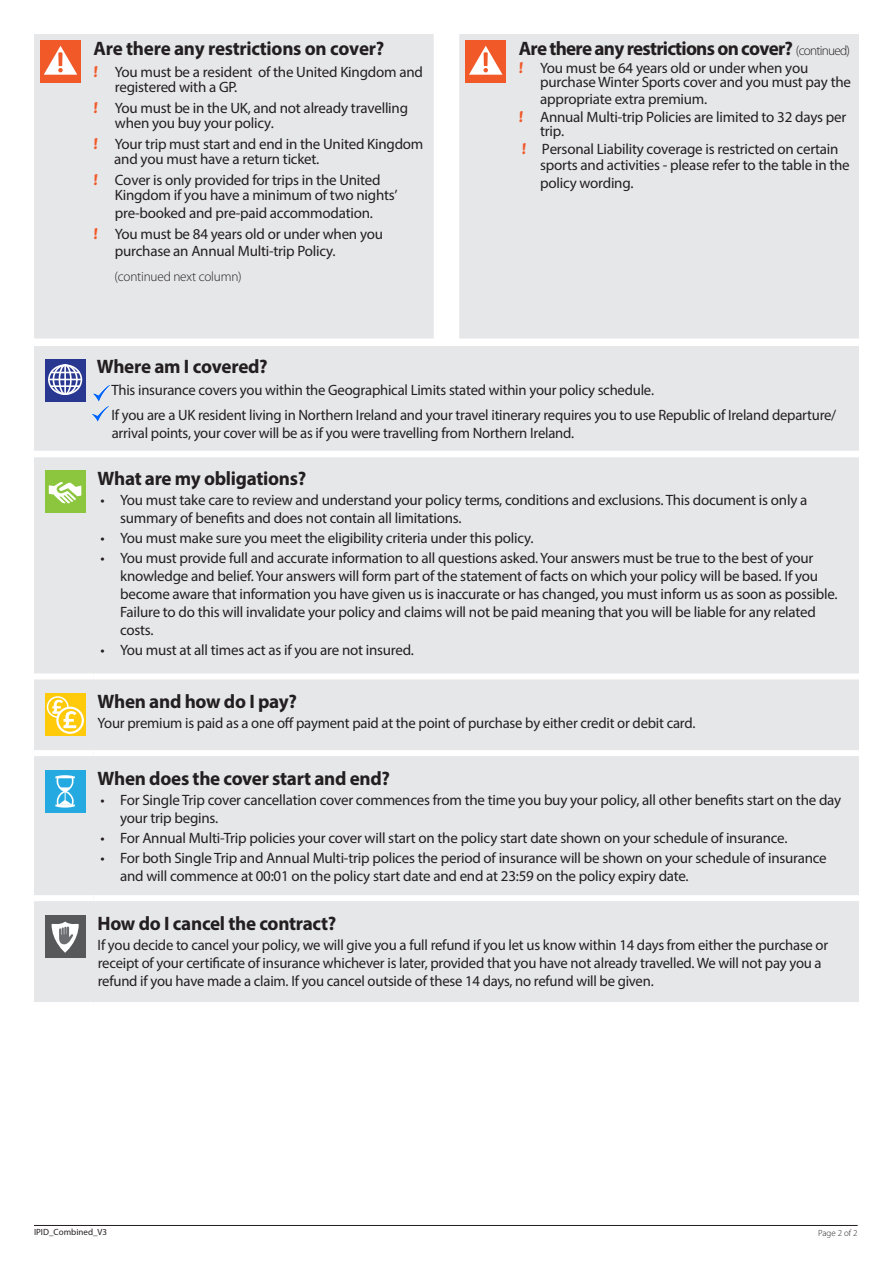
<style>
.page{position:relative;width:893px;height:1263px;background:#fff}
.page>*{position:absolute;margin:0;border:0;box-sizing:border-box;transform-origin:0 0}
.Cover_Heading{font:700 19.5px "Myriad Pro";letter-spacing:-.015em;color:#231f20}
.Cover_Heading-2{font:700 19.5px "Myriad Pro";letter-spacing:-.04em;color:#231f20}
.Pay-Term-Cancel{font:15px/18px "Myriad Pro";letter-spacing:-.015em;color:#231f20}
.Indented_text_with_n{font:300 13.5px "Myriad Pro";letter-spacing:-.015em;color:#231f20}
.t1{font:300 9px "Myriad Pro";color:#231f20}
.s1{font-family:"Electric Farm IPI Dv 3";color:#f15929}
.s2{font-weight:300;font-size:13.5px}
</style>
<div class="page">
<hr style="left:34px;top:1225px;width:824px;height:1px;background:#231f20">
<div style="left:34px;top:346px;width:825px;height:656px;background:#e6e7e9"></div>
<div style="left:93px;top:673px;width:766px;height:6px;background:#fff"></div>
<div style="left:93px;top:750px;width:766px;height:6px;background:#fff"></div>
<div style="left:93px;top:895px;width:766px;height:6px;background:#fff"></div>
<div style="left:34px;top:673px;width:59px;height:6px;background:#fff"></div>
<div style="left:34px;top:750px;width:59px;height:6px;background:#fff"></div>
<div style="left:34px;top:895px;width:59px;height:6px;background:#fff"></div>
<svg style="left:45px;top:359px;width:41px;height:42px"></svg>
<div style="left:48px;top:364px;width:34px;height:31px;border:2px solid #fff;border-radius:50%"></div>
<div style="left:53px;top:364px;width:25px;height:31px;border:2px solid #fff;border-radius:50%"></div>
<div style="left:59px;top:364px;width:13px;height:31px;border:2px solid #fff;border-radius:50%"></div>
<hr style="left:64px;top:365px;width:2px;height:30px;background:#fff">
<svg style="left:51px;top:372px;width:29px;height:1px"></svg>
<hr style="left:51px;top:385px;width:29px;height:2px;background:#fff">
<hr style="left:49px;top:379px;width:32px;height:1px;background:#fff">
<div style="left:45px;top:470px;width:41px;height:43px;background:#8bc63e"></div>
<svg style="left:49px;top:482px;width:33px;height:22px"></svg>
<div style="left:45px;top:693px;width:41px;height:43px;background:#feca0a"></div>
<svg style="left:48px;top:697px;width:20px;height:20px"></svg>
<div style="left:47px;top:696px;width:22px;height:22px;border:2px solid #fff;border-radius:50%"></div>
<svg style="left:57px;top:708px;width:26px;height:25px"></svg>
<div style="left:56px;top:707px;width:28px;height:27px;border:2px solid #fff;border-radius:50%"></div>
<svg style="left:52px;top:700px;width:25px;height:28px"></svg>
<div style="left:45px;top:770px;width:41px;height:43px;background:#24aae1"></div>
<svg style="left:55px;top:775px;width:20px;height:33px"></svg>
<div style="left:45px;top:915px;width:41px;height:43px;background:#57585a"></div>
<svg style="left:52px;top:921px;width:27px;height:32px"></svg>
<div style="left:34px;top:34px;width:400px;height:304px;background:#e6e7e9"></div>
<div style="left:40px;top:40px;width:41px;height:43px;background:#f15929"></div>
<svg style="left:44px;top:46px;width:33px;height:29px"></svg>
<div style="left:459px;top:34px;width:400px;height:304px;background:#e6e7e9"></div>
<div style="left:465px;top:40px;width:41px;height:43px;background:#f15929"></div>
<svg style="left:469px;top:46px;width:33px;height:29px"></svg>
<img style="left:93px;top:385px;width:16px;height:16px">
<img style="left:93px;top:406px;width:16px;height:16px">
<p class="Cover_Heading" style="left:94px;top:35px;width:292px">Are there any restrictions on cover?</p>
<p class="Pay-Term-Cancel" style="left:115px;top:64px;width:310px;line-height:15.1px;text-indent:-21px"><span class="s1">A</span> You must be a resident of the United Kingdom and registered with a GP.</p>
<p class="Pay-Term-Cancel" style="left:115px;top:100px;width:295px;line-height:15.1px;text-indent:-21px"><span class="s1">A</span> You must be in the UK, and not already travelling when you buy your policy.</p>
<p class="Pay-Term-Cancel" style="left:114px;top:136px;width:311px;line-height:15.1px;text-indent:-21px"><span class="s1">A</span> Your trip must start and end in the United Kingdom and you must have a return ticket.</p>
<p class="Pay-Term-Cancel" style="left:115px;top:172px;width:284px;line-height:15.1px;text-indent:-21px"><span class="s1">A</span> Cover is only provided for trips in the United<br>Kingdom if you have a minimum of two nights’</p>
<p class="Pay-Term-Cancel" style="left:94px;top:203px;width:291px;line-height:20.9px;text-indent:21px">pre-booked and pre-paid accommodation.<br><span class="s1">A</span> You must be 84 years old or under when you</p>
<p class="Pay-Term-Cancel" style="left:115px;top:242px;width:222px">purchase an Annual Multi-trip Policy.</p>
<p class="Indented_text_with_n" style="left:115px;top:269px;width:129px">(continued next column)</p>
<h1 class="Cover_Heading" style="left:97px;top:354px;width:173px">Where am I covered?</h1>
<p class="Cover_Heading-2" style="left:519px;top:35px;width:333px">Are there any restrictions on cover? <span class="s2">(continued)</span></p>
<p class="Pay-Term-Cancel" style="left:540px;top:61px;width:312px;line-height:14px;text-indent:-21px"><span class="s1">A</span> You must be 64 years old or under when you purchase Winter Sports cover and you must pay the</p>
<p class="Pay-Term-Cancel" style="left:519px;top:90px;width:329px;text-indent:21px">appropriate extra premium.<br><span class="s1">A</span> Annual Multi-trip Policies are limited to 32 days per</p>
<p class="Pay-Term-Cancel" style="left:522px;top:121px;width:318px;line-height:18.5px;text-indent:18px">trip.<br><span class="s1">A</span> Personal Liability coverage is restricted on certain</p>
<p class="Pay-Term-Cancel" style="left:540px;top:155px;width:311px">sports and activities - please refer to the table in the policy wording.</p>
<p class="Pay-Term-Cancel" style="left:111px;top:377px;width:726px;line-height:25.2px">This insurance covers you within the Geographical Limits stated within your policy schedule.<br>If you are a UK resident living in Northern Ireland and your travel itinerary requires you to use Republic of Ireland departure/</p>
<p class="Pay-Term-Cancel" style="left:112px;top:424px;width:464px">arrival points, your cover will be as if you were travelling from Northern Ireland.</p>
<p class="Cover_Heading" style="left:98px;top:465px;width:210px">What are my obligations?</p>
<p class="Pay-Term-Cancel" style="left:120px;top:490px;width:689px;text-indent:-20px">• You must take care to review and understand your policy terms, conditions and exclusions. This document is only a summary of benefits and does not contain all limitations.</p>
<p class="Pay-Term-Cancel" style="left:101px;top:529px;width:434px">• You must make sure you meet the eligibility criteria under this policy.</p>
<p class="Pay-Term-Cancel" style="left:120px;top:549px;width:719px;text-indent:-20px">• You must provide full and accurate information to all questions asked. Your answers must be true to the best of your knowledge and belief. Your answers will form part of the statement of facts on which your policy will be based. If you become aware that information you have given us is inaccurate or has changed, you must inform us as soon as possible.<br>Failure to do this will invalidate your policy and claims will not be paid meaning that you will be liable for any related costs.</p>
<p class="Pay-Term-Cancel" style="left:101px;top:641px;width:315px">• You must at all times act as if you are not insured.</p>
<p class="Cover_Heading" style="left:98px;top:689px;width:201px">When and how do I pay?</p>
<p class="Pay-Term-Cancel" style="left:98px;top:714px;width:599px">Your premium is paid as a one off payment paid at the point of purchase by either credit or debit card.</p>
<p class="Cover_Heading" style="left:98px;top:765px;width:294px">When does the cover start and end?</p>
<p class="Pay-Term-Cancel" style="left:120px;top:791px;width:723px;text-indent:-20px">• For Single Trip cover cancellation cover commences from the time you buy your policy, all other benefits start on the day your trip begins.</p>
<p class="Pay-Term-Cancel" style="left:101px;top:829px;width:688px">• For Annual Multi-Trip policies your cover will start on the policy start date shown on your schedule of insurance.</p>
<p class="Pay-Term-Cancel" style="left:120px;top:849px;width:708px;text-indent:-20px">• For both Single Trip and Annual Multi-trip polices the period of insurance will be shown on your schedule of insurance and will commence at 00:01 on the policy start date and end at 23:59 on the policy expiry date.</p>
<p class="Cover_Heading" style="left:98px;top:910px;width:240px">How do I cancel the contract?</p>
<p class="Pay-Term-Cancel" style="left:98px;top:936px;width:732px">If you decide to cancel your policy, we will give you a full refund if you let us know within 14 days from either the purchase or receipt of your certificate of insurance whichever is later, provided that you have not already travelled. We will not pay you a refund if you have made a claim. If you cancel outside of these 14 days, no refund will be given.</p>
<p class="t1" style="left:818px;top:1228px;width:41px">Page 2 of 2</p>
</div>
